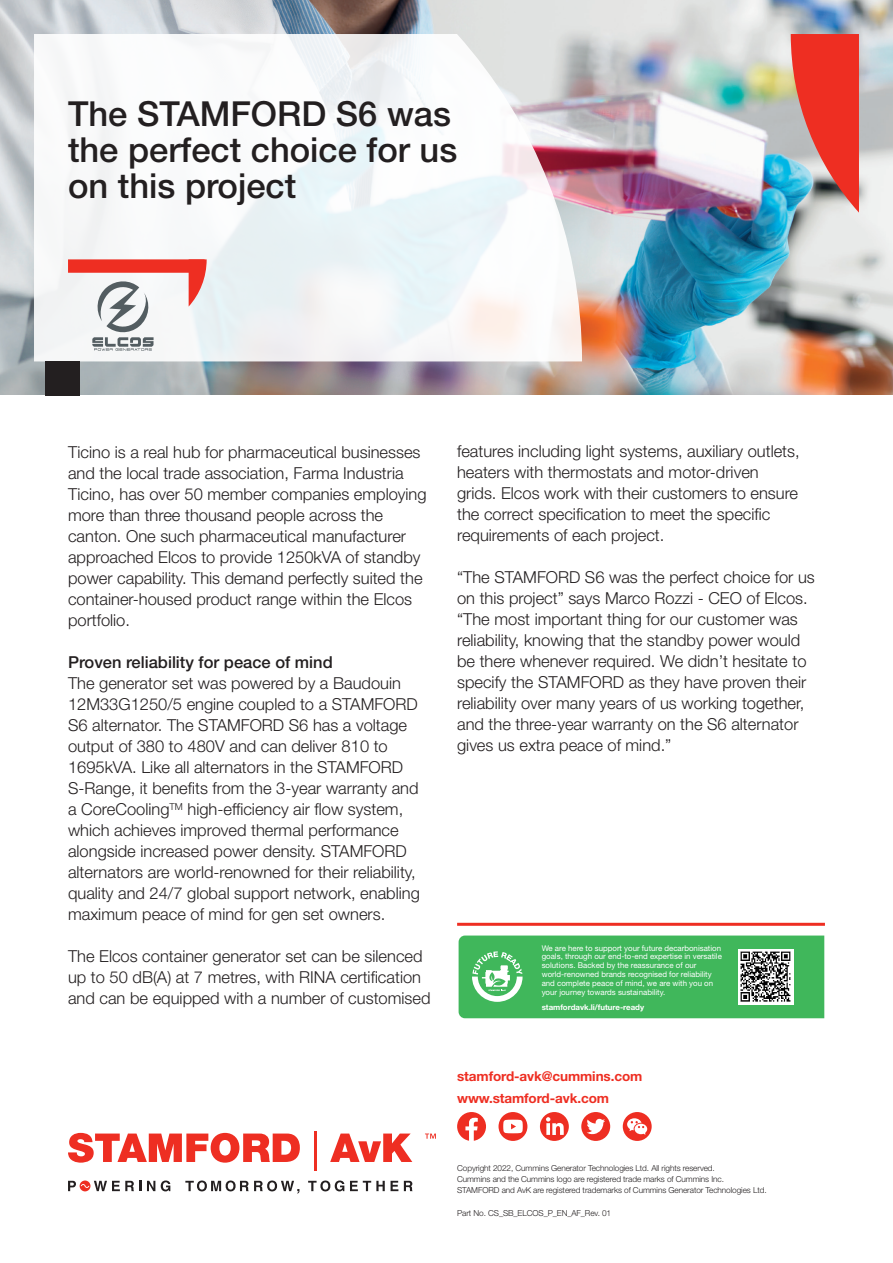
<style>
.page{position:relative;width:893px;height:1263px;background:#fff}
.page>*{position:absolute;margin:0;border:0;box-sizing:border-box;transform-origin:0 0}
.t1{font:500 34.5px/36px "Helvetica Neue LT Std";color:#231f20}
.t2{font:300 16.5px/21px "Helvetica Neue LT Std";color:#231f20}
.t3{font:500 16.5px "Helvetica Neue LT Std";color:#231f20}
.t4{font:700 13.5px/22.5px "Helvetica Neue LT Std";letter-spacing:-.01em;color:#ee2e22}
.t5{font:300 8.25px/11.2px "Helvetica Neue LT Std";letter-spacing:-.01em;color:#231f20}
.t6{font:7.95px/8.9px "Helvetica Neue LT Std";color:#fff}
.t7{font:700 7.95px "Helvetica Neue LT Std";color:#fff}
</style>
<div class="page">
<img style="left:0;top:0;width:893px;height:394px">
<svg style="left:34px;top:34px;width:548px;height:327px;fill:#f6f7f9"></svg>
<div style="left:459px;top:935px;width:365px;height:83px;background:#40b75b"></div>
<img style="left:738px;top:949px;width:56px;height:55px">
<hr style="left:457px;top:923px;width:368px;height:3px;background:#ee2e22">
<svg style="left:791px;top:34px;width:68px;height:179px;background:#d65a52"></svg>
<svg style="left:189px;top:259px;width:18px;height:48px"></svg>
<div style="left:68px;top:259px;width:137px;height:14px;background:#ee2e22"></div>
<svg style="left:540px;top:1112px;width:29px;height:29px"></svg>
<svg style="left:457px;top:1112px;width:29px;height:29px"></svg>
<svg style="left:498px;top:1112px;width:29px;height:29px"></svg>
<svg style="left:581px;top:1112px;width:29px;height:29px"></svg>
<svg style="left:623px;top:1112px;width:29px;height:29px"></svg>
<svg style="left:68px;top:1133px;width:232px;height:30px"></svg>
<hr style="left:314px;top:1131px;width:2px;height:39px;background:#ee2e22">
<svg style="left:330px;top:1133px;width:82px;height:29px"></svg>
<svg style="left:147px;top:1181px;width:8px;height:10px"></svg>
<svg style="left:161px;top:1180px;width:9px;height:11px"></svg>
<svg style="left:308px;top:1180px;width:36px;height:11px"></svg>
<svg style="left:350px;top:1181px;width:35px;height:10px"></svg>
<svg style="left:391px;top:1181px;width:7px;height:10px"></svg>
<svg style="left:404px;top:1181px;width:8px;height:10px"></svg>
<svg style="left:185px;top:1180px;width:114px;height:13px"></svg>
<svg style="left:68px;top:1180px;width:73px;height:11px"></svg>
<svg style="left:425px;top:1133px;width:11px;height:6px"></svg>
<svg style="left:92px;top:279px;width:62px;height:72px"></svg>
<div style="left:45px;top:361px;width:34px;height:34px;background:#231f20"></div>
<h1 class="t1" style="left:68px;top:95px;width:391px">The STAMFORD S6 was the perfect choice for us on this project</h1>
<p class="t2" style="left:68px;top:442px;width:360px">Ticino is a real hub for pharmaceutical businesses and the local trade association, Farma Industria Ticino, has over 50 member companies employing more than three thousand people across the canton. One such pharmaceutical manufacturer approached Elcos to provide 1250kVA of standby power capability. This demand perfectly suited the container-housed product range within the Elcos portfolio.</p>
<p class="t3" style="left:68px;top:653px;width:266px">Proven reliability for peace of mind</p>
<p class="t2" style="left:68px;top:673px;width:353px">The generator set was powered by a Baudouin 12M33G1250/5 engine coupled to a STAMFORD S6 alternator. The STAMFORD S6 has a voltage output of 380 to 480V and can deliver 810 to 1695kVA. Like all alternators in the STAMFORD S-Range, it benefits from the 3-year warranty and a CoreCooling<sup>TM</sup> high-efficiency air flow system, which achieves improved thermal performance alongside increased power density. STAMFORD alternators are world-renowned for their reliability, quality and 24/7 global support network, enabling maximum peace of mind for gen set owners.</p>
<p class="t2" style="left:68px;top:946px;width:364px">The Elcos container generator set can be silenced up to 50 dB(A) at 7 metres, with RINA certification and can be equipped with a number of customised</p>
<p class="t2" style="left:457px;top:440px;width:344px">features including light systems, auxiliary outlets, heaters with thermostats and motor-driven grids. Elcos work with their customers to ensure the correct specification to meet the specific requirements of each project.</p>
<p class="t2" style="left:457px;top:567px;width:359px">“The STAMFORD S6 was the perfect choice for us on this project” says Marco Rozzi - CEO of Elcos. “The most important thing for our customer was reliability, knowing that the standby power would be there whenever required. We didn’t hesitate to specify the STAMFORD as they have proven their reliability over many years of us working together, and the three-year warranty on the S6 alternator gives us extra peace of mind.”</p>
<p class="t6" style="left:542px;top:943px;width:182px">We are here to support your future decarbonisation goals, through our end-to-end expertise in versatile solutions. Backed by the reassurance of our world-renowned brands recognised for reliability and complete peace of mind, we are with you on your journey towards sustainability.</p>
<p class="t7" style="left:542px;top:1002px;width:104px">stamfordavk.li/future-ready</p>
<p class="t4" style="left:457px;top:1064px;width:187px">stamford-avk@cummins.com www.stamford-avk.com</p>
<p class="t5" style="left:457px;top:1162px;width:311px">Copyright 2022, Cummins Generator Technologies Ltd. All rights reserved.<br>Cummins and the Cummins logo are registered trade marks of Cummins Inc.<br>STAMFORD and AvK are registered trademarks of Cummins Generator Technologies Ltd.</p>
<p class="t5" style="left:457px;top:1207px;width:156px">Part No. CS_SB_ELCOS_P_EN_AF_Rev. 01</p>
</div>
